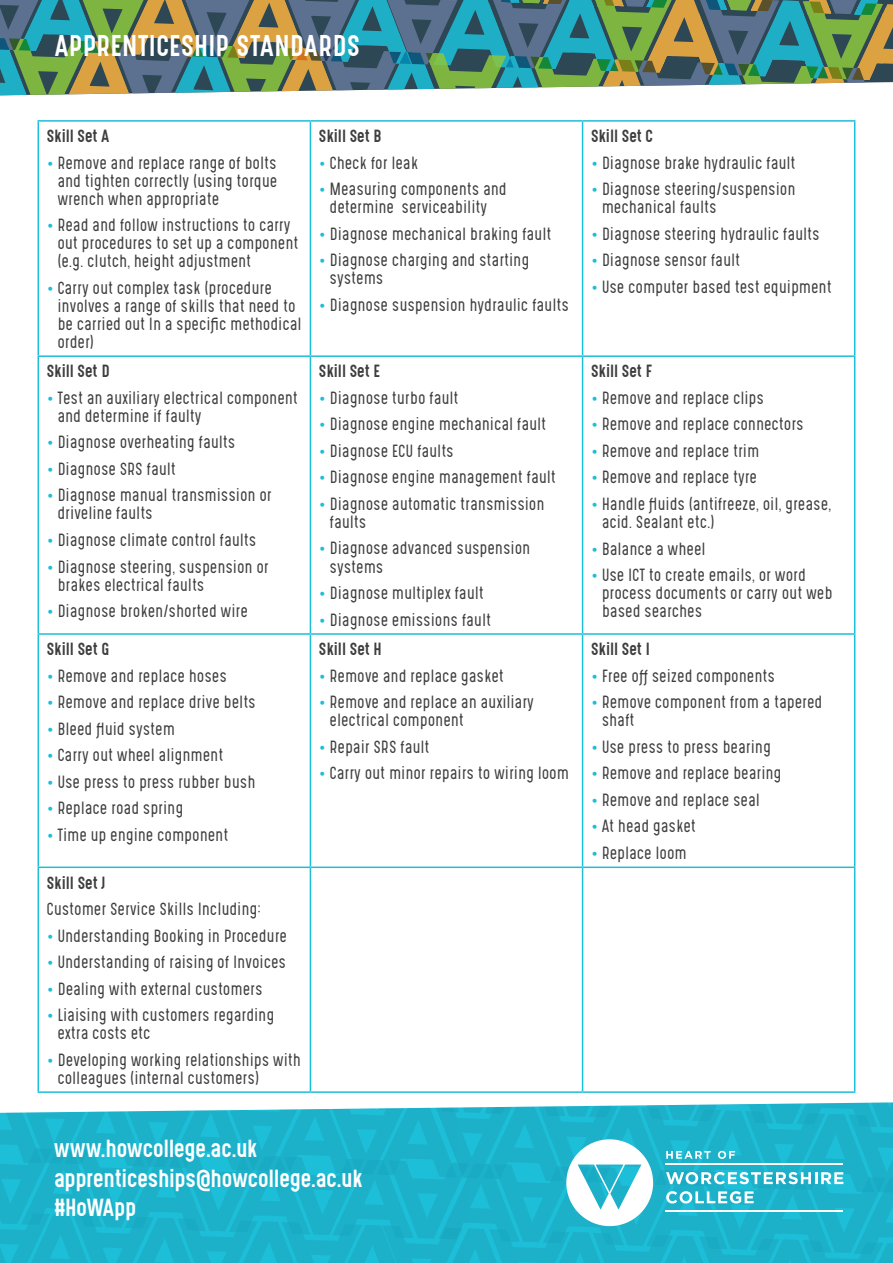
<style>
.page{position:relative;width:893px;height:1263px;background:#fff}
.page>*{position:absolute;margin:0;border:0;box-sizing:border-box;transform-origin:0 0}
.t1{font:25.5px "Gotcha Gothic";letter-spacing:.025em;color:#fff}
.t2{font:21px/29.4px "Gotcha Gothic";letter-spacing:-.005em;color:#fff}
.t3{font:300 15px/18px "Gotcha Gothic";color:#3e3e3f}
.t4{font:15px "Gotcha Gothic";color:#3e3e3f}
.s1{font-family:"Gotham";font-weight:400;color:#1cbed8}
</style>
<div class="page">
<svg style="left:0;top:0;width:893px;height:96px;background:#668c79"></svg>
<svg style="left:0;top:1102px;width:893px;height:161px;background:#2cb7cf"></svg>
<hr style="left:666px;top:1163px;width:177px;height:2px;background:#fff">
<hr style="left:666px;top:1210px;width:177px;height:2px;background:#fff">
<hr style="left:38px;top:120px;width:272px;height:2px;background:#1cbed8">
<hr style="left:38px;top:122px;width:1px;height:233px;background:#1cbed8">
<hr style="left:310px;top:120px;width:273px;height:2px;background:#1cbed8">
<hr style="left:310px;top:122px;width:1px;height:233px;background:#1cbed8">
<hr style="left:583px;top:120px;width:272px;height:2px;background:#1cbed8">
<hr style="left:582px;top:122px;width:1px;height:233px;background:#1cbed8">
<hr style="left:854px;top:122px;width:1px;height:233px;background:#1cbed8">
<hr style="left:38px;top:355px;width:272px;height:2px;background:#1cbed8">
<hr style="left:38px;top:357px;width:1px;height:276px;background:#1cbed8">
<hr style="left:310px;top:355px;width:273px;height:2px;background:#1cbed8">
<hr style="left:310px;top:357px;width:1px;height:276px;background:#1cbed8">
<hr style="left:583px;top:355px;width:272px;height:2px;background:#1cbed8">
<hr style="left:582px;top:357px;width:1px;height:276px;background:#1cbed8">
<hr style="left:854px;top:357px;width:1px;height:276px;background:#1cbed8">
<hr style="left:38px;top:633px;width:272px;height:2px;background:#1cbed8">
<hr style="left:38px;top:635px;width:1px;height:231px;background:#1cbed8">
<hr style="left:310px;top:633px;width:273px;height:2px;background:#1cbed8">
<hr style="left:310px;top:635px;width:1px;height:231px;background:#1cbed8">
<hr style="left:583px;top:633px;width:272px;height:2px;background:#1cbed8">
<hr style="left:582px;top:635px;width:1px;height:231px;background:#1cbed8">
<hr style="left:854px;top:635px;width:1px;height:231px;background:#1cbed8">
<hr style="left:38px;top:866px;width:272px;height:2px;background:#1cbed8">
<hr style="left:38px;top:868px;width:1px;height:223px;background:#1cbed8">
<hr style="left:310px;top:866px;width:273px;height:2px;background:#1cbed8">
<hr style="left:310px;top:868px;width:1px;height:223px;background:#1cbed8">
<hr style="left:583px;top:866px;width:272px;height:2px;background:#1cbed8">
<hr style="left:582px;top:868px;width:1px;height:223px;background:#1cbed8">
<hr style="left:854px;top:868px;width:1px;height:223px;background:#1cbed8">
<hr style="left:38px;top:1091px;width:272px;height:2px;background:#1cbed8">
<hr style="left:310px;top:1091px;width:273px;height:2px;background:#1cbed8">
<hr style="left:583px;top:1091px;width:272px;height:2px;background:#1cbed8">
<h1 class="t1" style="left:55px;top:26px;width:306px">APPRENTICESHIP STANDARDS</h1>
<p class="t4" style="left:47px;top:125px;width:64px">Skill Set A</p>
<p class="t3" style="left:58px;top:154px;width:221px;text-align:justify;text-indent:-11px"><span class="s1">•</span> Remove and replace range of bolts and tighten correctly (using torque wrench when appropriate</p>
<p class="t3" style="left:58px;top:216px;width:243px;text-indent:-11px"><span class="s1">•</span> Read and follow instructions to carry out procedures to set up a component (e.g. clutch, height adjustment</p>
<p class="t3" style="left:58px;top:279px;width:246px;text-indent:-11px"><span class="s1">•</span> Carry out complex task (procedure involves a range of skills that need to be carried out In a specific methodical order)</p>
<p class="t4" style="left:47px;top:360px;width:64px">Skill Set D</p>
<p class="t3" style="left:58px;top:389px;width:242px;text-indent:-11px"><span class="s1">•</span> Test an auxiliary electrical component and determine if faulty</p>
<p class="t3" style="left:47px;top:433px;width:190px"><span class="s1">•</span> Diagnose overheating faults</p>
<p class="t3" style="left:47px;top:460px;width:131px"><span class="s1">•</span> Diagnose SRS fault</p>
<p class="t3" style="left:58px;top:486px;width:216px;text-indent:-11px"><span class="s1">•</span> Diagnose manual transmission or driveline faults</p>
<p class="t3" style="left:47px;top:531px;width:211px"><span class="s1">•</span> Diagnose climate control faults</p>
<p class="t3" style="left:58px;top:557px;width:213px;text-indent:-11px"><span class="s1">•</span> Diagnose steering, suspension or brakes electrical faults</p>
<p class="t3" style="left:47px;top:602px;width:203px"><span class="s1">•</span> Diagnose broken/shorted wire</p>
<p class="t4" style="left:47px;top:638px;width:64px">Skill Set G</p>
<p class="t3" style="left:47px;top:667px;width:182px"><span class="s1">•</span> Remove and replace hoses</p>
<p class="t3" style="left:47px;top:693px;width:211px"><span class="s1">•</span> Remove and replace drive belts</p>
<p class="t3" style="left:47px;top:720px;width:130px"><span class="s1">•</span> Bleed fluid system</p>
<p class="t3" style="left:47px;top:746px;width:178px"><span class="s1">•</span> Carry out wheel alignment</p>
<p class="t3" style="left:47px;top:773px;width:210px"><span class="s1">•</span> Use press to press rubber bush</p>
<p class="t3" style="left:47px;top:799px;width:138px"><span class="s1">•</span> Replace road spring</p>
<p class="t3" style="left:47px;top:826px;width:183px"><span class="s1">•</span> Time up engine component</p>
<p class="t4" style="left:47px;top:871px;width:60px">Skill Set J</p>
<p class="t3" style="left:47px;top:900px;width:216px">Customer Service Skills Including:</p>
<p class="t3" style="left:47px;top:926px;width:242px"><span class="s1">•</span> Understanding Booking in Procedure</p>
<p class="t3" style="left:47px;top:953px;width:241px"><span class="s1">•</span> Understanding of raising of Invoices</p>
<p class="t3" style="left:47px;top:979px;width:218px"><span class="s1">•</span> Dealing with external customers</p>
<p class="t3" style="left:58px;top:1006px;width:218px;text-indent:-11px"><span class="s1">•</span> Liaising with customers regarding extra costs etc</p>
<p class="t3" style="left:58px;top:1050px;width:245px;text-indent:-11px"><span class="s1">•</span> Developing working relationships with colleagues (internal customers)</p>
<p class="t4" style="left:319px;top:125px;width:64px">Skill Set B</p>
<p class="t3" style="left:319px;top:154px;width:101px"><span class="s1">•</span> Check for leak</p>
<p class="t3" style="left:319px;top:180px;width:190px;text-align:center"><span class="s1">•</span> Measuring components and determine serviceability</p>
<p class="t3" style="left:319px;top:225px;width:234px"><span class="s1">•</span> Diagnose mechanical braking fault</p>
<p class="t3" style="left:330px;top:251px;width:201px;text-indent:-11px"><span class="s1">•</span> Diagnose charging and starting systems</p>
<p class="t3" style="left:319px;top:296px;width:252px"><span class="s1">•</span> Diagnose suspension hydraulic faults</p>
<p class="t4" style="left:319px;top:360px;width:62px">Skill Set E</p>
<p class="t3" style="left:319px;top:389px;width:141px"><span class="s1">•</span> Diagnose turbo fault</p>
<p class="t3" style="left:319px;top:415px;width:229px"><span class="s1">•</span> Diagnose engine mechanical fault</p>
<p class="t3" style="left:319px;top:442px;width:137px"><span class="s1">•</span> Diagnose ECU faults</p>
<p class="t3" style="left:319px;top:468px;width:239px"><span class="s1">•</span> Diagnose engine management fault</p>
<p class="t3" style="left:330px;top:495px;width:217px;text-indent:-11px"><span class="s1">•</span> Diagnose automatic transmission faults</p>
<p class="t3" style="left:330px;top:539px;width:202px;text-indent:-11px"><span class="s1">•</span> Diagnose advanced suspension systems</p>
<p class="t3" style="left:319px;top:584px;width:167px"><span class="s1">•</span> Diagnose multiplex fault</p>
<p class="t3" style="left:319px;top:610px;width:174px"><span class="s1">•</span> Diagnose emissions fault</p>
<p class="t4" style="left:319px;top:638px;width:64px">Skill Set H</p>
<p class="t3" style="left:319px;top:667px;width:187px"><span class="s1">•</span> Remove and replace gasket</p>
<p class="t3" style="left:330px;top:693px;width:206px;text-indent:-11px"><span class="s1">•</span> Remove and replace an auxiliary electrical component</p>
<p class="t3" style="left:319px;top:738px;width:112px"><span class="s1">•</span> Repair SRS fault</p>
<p class="t3" style="left:319px;top:764px;width:252px"><span class="s1">•</span> Carry out minor repairs to wiring loom</p>
<h2 class="t2" style="left:54px;top:1134px;width:310px">www.howcollege.ac.uk apprenticeships@howcollege.ac.uk #HoWApp</h2>
<p class="t4" style="left:591px;top:125px;width:63px">Skill Set C</p>
<p class="t3" style="left:591px;top:154px;width:206px"><span class="s1">•</span> Diagnose brake hydraulic fault</p>
<p class="t3" style="left:602px;top:180px;width:195px;text-indent:-11px"><span class="s1">•</span> Diagnose steering/suspension mechanical faults</p>
<p class="t3" style="left:591px;top:225px;width:230px"><span class="s1">•</span> Diagnose steering hydraulic faults</p>
<p class="t3" style="left:591px;top:251px;width:151px"><span class="s1">•</span> Diagnose sensor fault</p>
<p class="t3" style="left:591px;top:278px;width:242px"><span class="s1">•</span> Use computer based test equipment</p>
<p class="t4" style="left:591px;top:360px;width:62px">Skill Set F</p>
<p class="t3" style="left:591px;top:389px;width:175px"><span class="s1">•</span> Remove and replace clips</p>
<p class="t3" style="left:591px;top:415px;width:214px"><span class="s1">•</span> Remove and replace connectors</p>
<p class="t3" style="left:591px;top:442px;width:170px"><span class="s1">•</span> Remove and replace trim</p>
<p class="t3" style="left:591px;top:468px;width:168px"><span class="s1">•</span> Remove and replace tyre</p>
<p class="t3" style="left:602px;top:495px;width:231px;text-indent:-11px"><span class="s1">•</span> Handle fluids (antifreeze, oil, grease, acid. Sealant etc.)</p>
<p class="t3" style="left:591px;top:539px;width:116px"><span class="s1">•</span> Balance a wheel</p>
<p class="t3" style="left:602px;top:566px;width:232px;text-indent:-11px"><span class="s1">•</span> Use ICT to create emails, or word process documents or carry out web based searches</p>
<p class="t4" style="left:591px;top:638px;width:60px">Skill Set I</p>
<p class="t3" style="left:591px;top:667px;width:186px"><span class="s1">•</span> Free off seized components</p>
<p class="t3" style="left:602px;top:693px;width:222px;text-indent:-11px"><span class="s1">•</span> Remove component from a tapered shaft</p>
<p class="t3" style="left:591px;top:738px;width:182px"><span class="s1">•</span> Use press to press bearing</p>
<p class="t3" style="left:591px;top:764px;width:192px"><span class="s1">•</span> Remove and replace bearing</p>
<p class="t3" style="left:591px;top:791px;width:171px"><span class="s1">•</span> Remove and replace seal</p>
<p class="t3" style="left:591px;top:817px;width:107px"><span class="s1">•</span> At head gasket</p>
<p class="t3" style="left:591px;top:844px;width:98px"><span class="s1">•</span> Replace loom</p>
</div>
